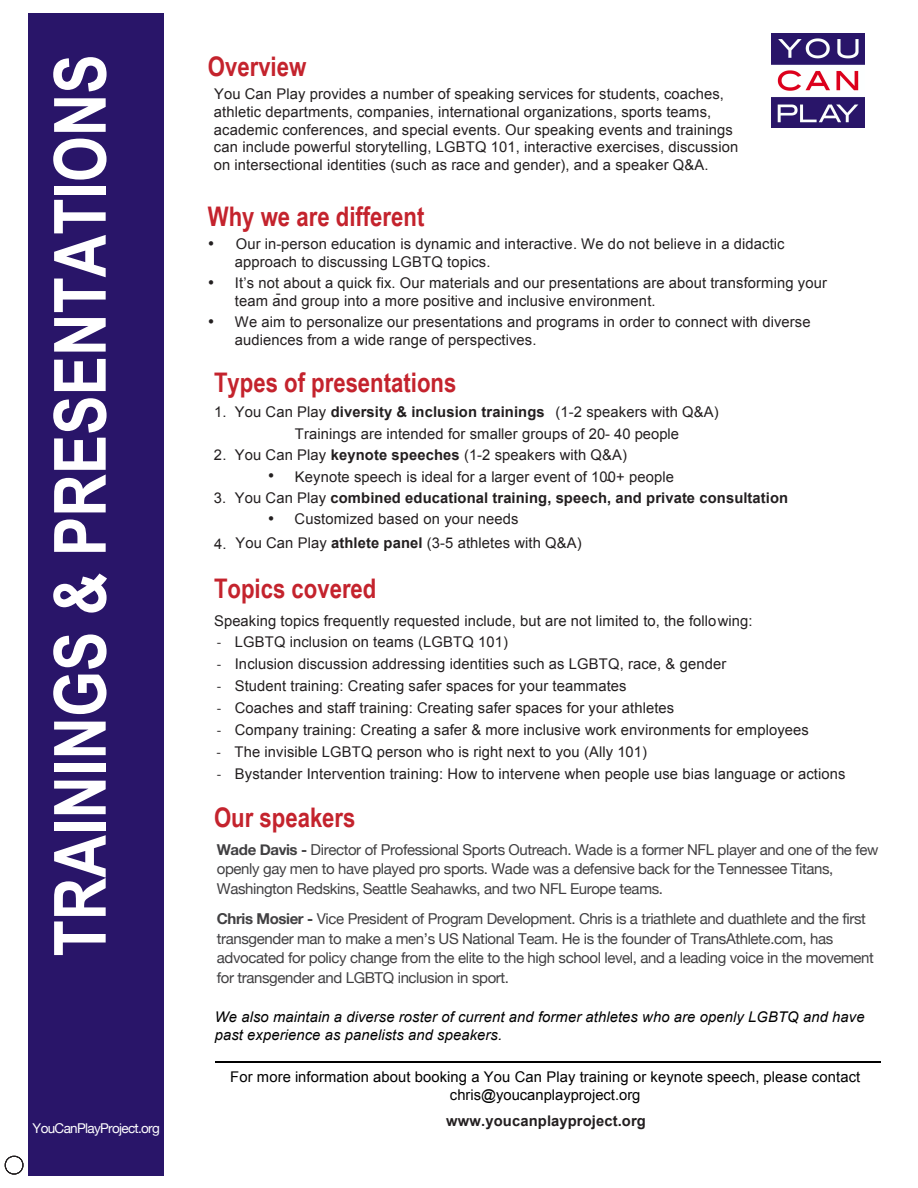
<style>
.page{position:relative;width:918px;height:1188px;background:#fff}
.page>*{position:absolute;margin:0;border:0;box-sizing:border-box;transform-origin:0 0}
.t1{font:700 72px "Arial Narrow";color:#fff}
.t2{font:700 27px "Arial Narrow";color:#c4232d}
.t3{font:15px/19.5px "Helvetica Neue";letter-spacing:-.025em;color:#414042}
.t4{font:14.7px/17.9px "Arial";letter-spacing:.01em;color:#231f20}
.t5{font:italic 14.7px/17.7px "Arial";letter-spacing:.01em;color:#000}
.t6{font:14.7px/17.7px "Arial";letter-spacing:.01em;color:#000;text-align:center}
.t7{font:700 14.7px "Arial";letter-spacing:.01em;color:#231f20}
.t8{font:14.7px "Symbol";color:#231f20}
.t9{font:13.5px "Helvetica Neue";letter-spacing:-.05em;color:#fff}
.s1{font-weight:700}
.s2{font-weight:400}
.s3{font-family:"Calibri"}
</style>
<div class="page">
<svg style="left:5px;top:1156px;width:18px;height:18px"></svg>
<hr style="left:215px;top:1061px;width:666px;height:2px;background:#000">
<div style="left:28px;top:14px;width:135px;height:1162px;background:#291569"></div>
<img style="left:771px;top:33px;width:94px;height:95px">
<h1 class="t1" style="left:26px;top:956px;width:904px;rotate:-90deg">TRAININGS &amp; PRESENTATIONS</h1>
<p class="t9" style="left:33px;top:1118px;width:129px">YouCanPlayProject.org</p>
<h2 class="t2" style="left:208px;top:46px;width:100px">Overview</h2>
<p class="t4" style="left:214px;top:85px;width:526px">You Can Play provides a number of speaking services for students, coaches, athletic departments, companies, international organizations, sports teams, academic conferences, and special events. Our speaking events and trainings can include powerful storytelling, LGBTQ 101, interactive exercises, discussion on intersectional identities (such as race and gender), and a speaker Q&amp;A.</p>
<h2 class="t2" style="left:208px;top:196px;width:218px">Why we are different</h2>
<p class="t8" style="left:208px;top:237px;width:8px">•</p>
<p class="t4" style="left:235px;top:235px;width:551px;line-height:18.3px">Our in-person education is dynamic and interactive. We do not believe in a didactic approach to discussing LGBTQ topics.</p>
<p class="t4" style="left:235px;top:274px;width:594px;text-indent:-27px">• It’s not about a quick fix. Our materials and our presentations are about transforming your team and group into a more positive and inclusive environment.</p>
<p class="t4" style="left:235px;top:313px;width:577px;text-indent:-27px">• We aim to personalize our presentations and programs in order to connect with diverse audiences from a wide range of perspectives.</p>
<h2 class="t2" style="left:214px;top:362px;width:244px">Types of presentations</h2>
<p class="t4" style="left:214px;top:403px;width:506px">1. You Can Play <span class="s1">diversity &amp; inclusion trainings</span> (1-2 speakers with Q&amp;A)</p>
<p class="t4" style="left:276px;top:284px;width:6px">-</p>
<p class="t4" style="left:295px;top:425px;width:386px">Trainings are intended for smaller groups of 20- 40 people</p>
<p class="t4" style="left:606px;top:470px;width:6px">-</p>
<p class="t4" style="left:214px;top:446px;width:415px">2. You Can Play <span class="s1">keynote speeches</span> (1-2 speakers with Q&amp;A)</p>
<p class="t4" style="left:295px;top:468px;width:380px">Keynote speech is ideal for a larger event of 100+ people</p>
<p class="t7" style="left:214px;top:488px;width:576px"><span class="s2">3. You Can Play</span> combined educational training, speech, and private consultation</p>
<p class="t8" style="left:268px;top:469px;width:8px">•</p>
<p class="t8" style="left:268px;top:512px;width:8px">•</p>
<p class="t4" style="left:295px;top:510px;width:226px">Customized based on your needs</p>
<p class="t4" style="left:214px;top:534px;width:369px">4. You Can Play <span class="s1">athlete panel</span> (3-5 athletes with Q&amp;A)</p>
<h2 class="t2" style="left:214px;top:568px;width:164px">Topics covered</h2>
<p class="t4" style="left:214px;top:612px;width:540px">Speaking topics frequently requested include, but are not limited to, the following:</p>
<p class="t4" style="left:217px;top:633px;width:293px"><span class="s3">-</span> LGBTQ inclusion on teams (LGBTQ 101)</p>
<p class="t4" style="left:217px;top:655px;width:511px"><span class="s3">-</span> Inclusion discussion addressing identities such as LGBTQ, race, &amp; gender</p>
<p class="t4" style="left:217px;top:677px;width:411px"><span class="s3">-</span> Student training: Creating safer spaces for your teammates</p>
<p class="t4" style="left:217px;top:699px;width:459px"><span class="s3">-</span> Coaches and staff training: Creating safer spaces for your athletes</p>
<p class="t4" style="left:217px;top:721px;width:594px"><span class="s3">-</span> Company training: Creating a safer &amp; more inclusive work environments for employees</p>
<p class="t4" style="left:217px;top:743px;width:432px"><span class="s3">-</span> The invisible LGBTQ person who is right next to you (Ally 101)</p>
<p class="t4" style="left:217px;top:765px;width:630px"><span class="s3">-</span> Bystander Intervention training: How to intervene when people use bias language or actions</p>
<h2 class="t2" style="left:214px;top:797px;width:143px">Our speakers</h2>
<p class="t3" style="left:217px;top:840px;width:663px"><span class="s1">Wade Davis -</span> Director of Professional Sports Outreach. Wade is a former NFL player and one of the few openly gay men to have played pro sports. Wade was a defensive back for the Tennessee Titans,<br>Washington Redskins, Seattle Seahawks, and two NFL Europe teams.</p>
<p class="t3" style="left:217px;top:910px;width:659px"><span class="s1">Chris Mosier -</span> Vice President of Program Development. Chris is a triathlete and duathlete and the first transgender man to make a men’s US National Team. He is the founder of TransAthlete.com, has advocated for policy change from the elite to the high school level, and a leading voice in the movement for transgender and LGBTQ inclusion in sport.</p>
<p class="t5" style="left:215px;top:1008px;width:651px">We also maintain a diverse roster of current and former athletes who are openly LGBTQ and have past experience as panelists and speakers.</p>
<p class="t6" style="left:230px;top:1068px;width:631px">For more information about booking a You Can Play training or keynote speech, please contact chris@youcanplayproject.org</p>
<p class="t7" style="left:446px;top:1111px;width:201px">www.youcanplayproject.org</p>
</div>
